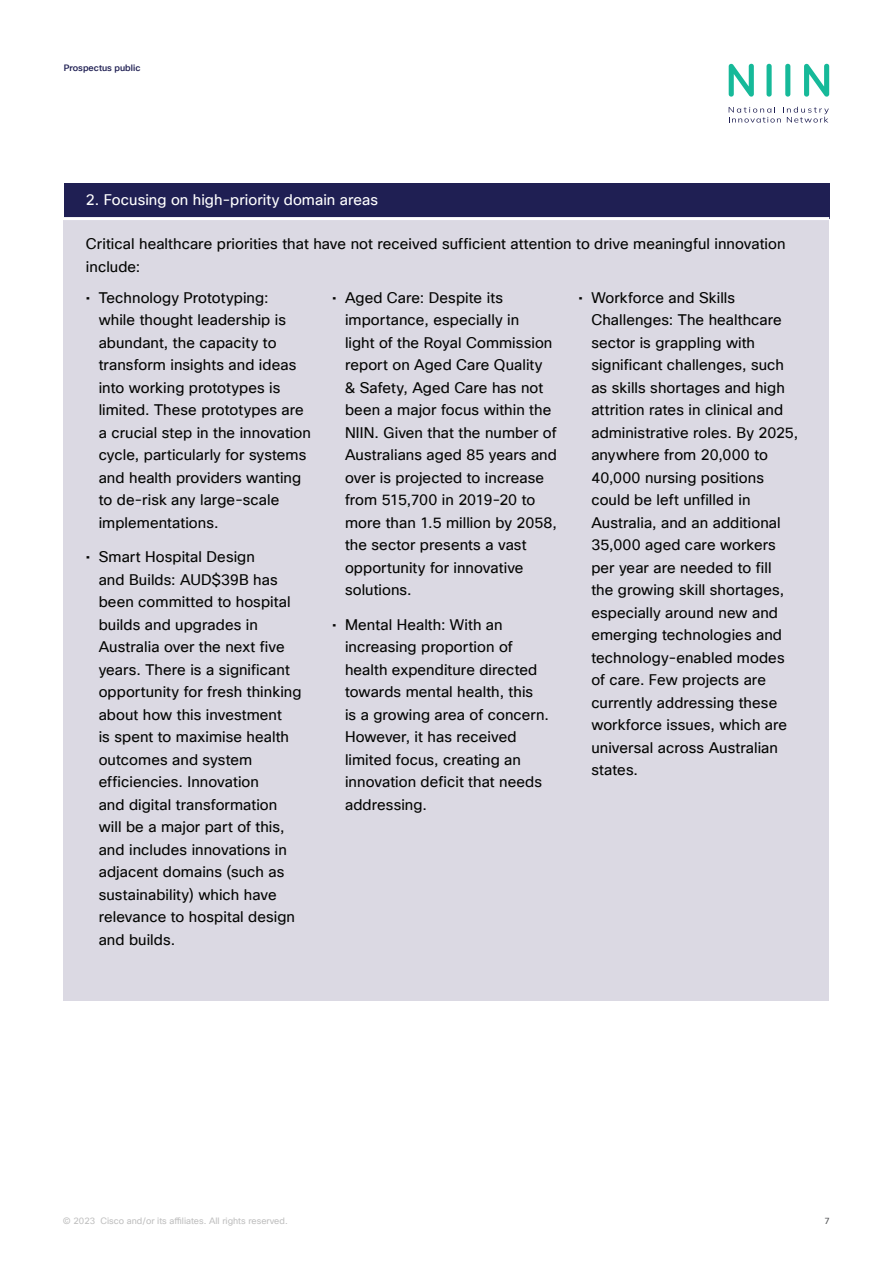
<style>
.page{position:relative;width:893px;height:1263px;background:#fff}
.page>*{position:absolute;margin:0;border:0;box-sizing:border-box;transform-origin:0 0}
.t1{font:15px/22.5px "Cisco Sans TT";letter-spacing:.005em;color:#040503}
.t2{font:15px "Cisco Sans TT";letter-spacing:.005em;color:#fff}
.t3{font:9px "Cisco Sans TT";color:#c0c0c0}
.t4{font:500 9px "Cisco Sans TT";color:#1f1f53}
.t5{font:9px "Cisco Sans TT";color:#57585a}
</style>
<div class="page">
<svg style="left:729px;top:64px;width:25px;height:33px"></svg>
<div style="left:766px;top:64px;width:6px;height:33px;background:#16b999;border-radius:3px"></div>
<div style="left:785px;top:64px;width:5px;height:33px;background:#16b999;border-radius:3px"></div>
<svg style="left:804px;top:64px;width:25px;height:33px"></svg>
<svg style="left:729px;top:107px;width:100px;height:16px"></svg>
<div style="left:63px;top:217px;width:766px;height:784px;background:#dbd9e3"></div>
<div style="left:64px;top:183px;width:765px;height:36px;background:#1f1f53"></div>
<hr style="left:57px;top:217px;width:772px;height:3px;background:#fff">
<p class="t4" style="left:64px;top:62px;width:78px">Prospectus public</p>
<p class="t2" style="left:86px;top:190px;width:294px">2. Focusing on high-priority domain areas</p>
<p class="t1" style="left:86px;top:233px;width:701px">Critical healthcare priorities that have not received sufficient attention to drive meaningful innovation include:</p>
<p class="t1" style="left:99px;top:287px;width:214px;text-indent:-13px">• Technology Prototyping:<br>while thought leadership is abundant, the capacity to transform insights and ideas into working prototypes is limited. These prototypes are a crucial step in the innovation cycle, particularly for systems and health providers wanting to de-risk any large-scale implementations.</p>
<p class="t1" style="left:99px;top:546px;width:204px;text-indent:-13px">• Smart Hospital Design<br>and Builds: AUD$39B has been committed to hospital builds and upgrades in<br>Australia over the next five years. There is a significant opportunity for fresh thinking about how this investment<br>is spent to maximise health outcomes and system efficiencies. Innovation<br>and digital transformation will be a major part of this, and includes innovations in adjacent domains (such as sustainability) which have relevance to hospital design and builds.</p>
<p class="t1" style="left:345px;top:287px;width:213px;text-indent:-13px">• Aged Care: Despite its importance, especially in<br>light of the Royal Commission report on Aged Care Quality<br>&amp; Safety, Aged Care has not been a major focus within the<br>NIIN. Given that the number of<br>Australians aged 85 years and over is projected to increase from 515,700 in 2019-20 to more than 1.5 million by 2058, the sector presents a vast opportunity for innovative solutions.</p>
<p class="t1" style="left:345px;top:614px;width:205px;text-indent:-13px">• Mental Health: With an increasing proportion of health expenditure directed towards mental health, this<br>is a growing area of concern.<br>However, it has received limited focus, creating an innovation deficit that needs addressing.</p>
<p class="t1" style="left:591px;top:287px;width:208px;text-indent:-13px">• Workforce and Skills<br>Challenges: The healthcare sector is grappling with significant challenges, such as skills shortages and high attrition rates in clinical and administrative roles. By 2025, anywhere from 20,000 to<br>40,000 nursing positions could be left unfilled in<br>Australia, and an additional<br>35,000 aged care workers per year are needed to fill<br>the growing skill shortages, especially around new and emerging technologies and technology-enabled modes of care. Few projects are currently addressing these workforce issues, which are universal across Australian states.</p>
<p class="t3" style="left:63px;top:1215px;width:226px">© 2023 Cisco and/or its affiliates. All rights reserved.</p>
<p class="t5" style="left:825px;top:1215px;width:7px">7</p>
</div>
